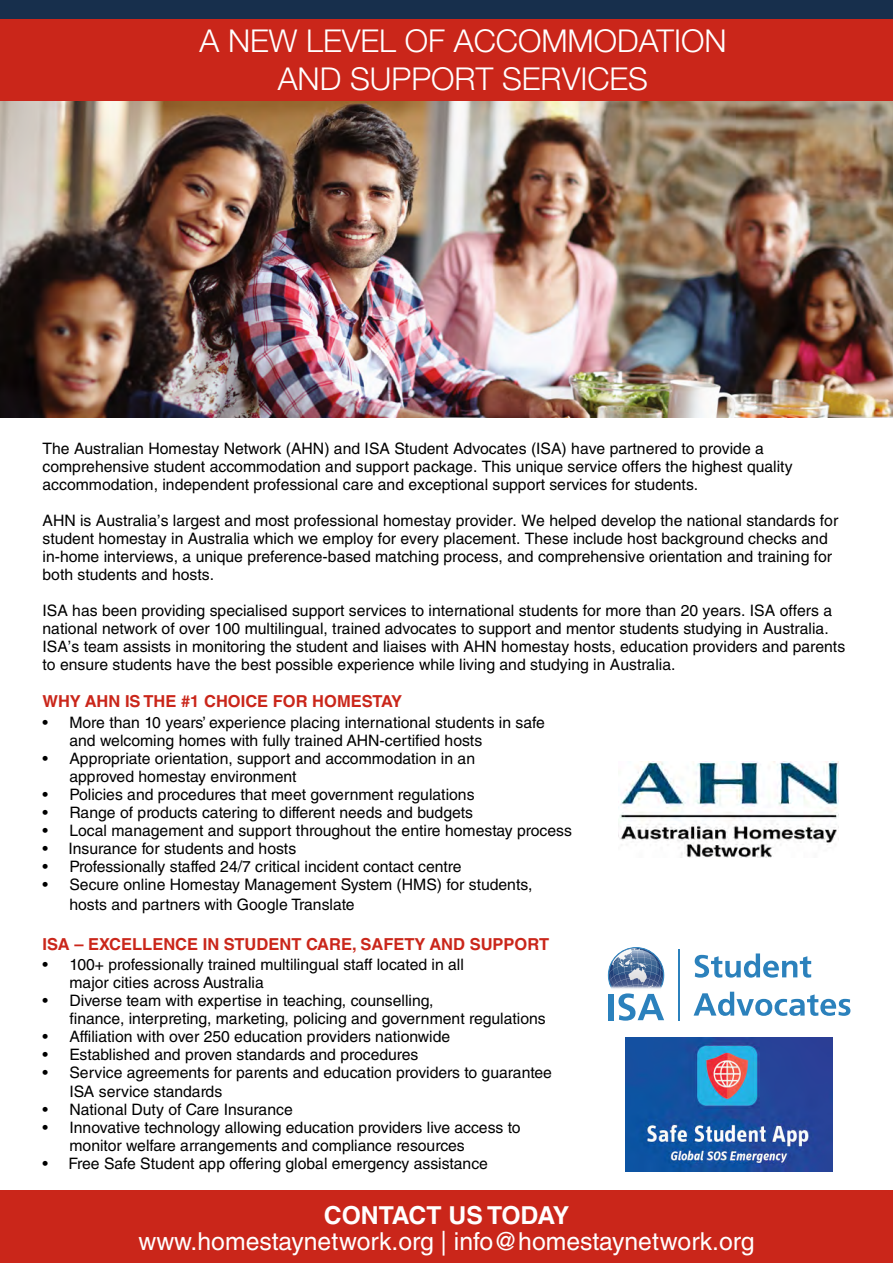
<style>
.page{position:relative;width:893px;height:1263px;background:#fff}
.page>*{position:absolute;margin:0;border:0;box-sizing:border-box;transform-origin:0 0}
.t1{font:300 31.5px/37.8px "Helvetica Neue LT Std";color:#fff;text-align:center}
.t2{font:24.75px "Helvetica LT Std";color:#fff}
.t3{font:700 24.75px "Helvetica LT Std";color:#fff}
.t4{font:700 16.5px "Helvetica LT Std";color:#ca261a}
.t5{font:15.75px/18px "Helvetica LT Std";color:#000}
</style>
<div class="page">
<div style="left:0;top:0;width:893px;height:19px;background:#172f4c"></div>
<div style="left:0;top:1191px;width:893px;height:72px;background:#ca261a"></div>
<img style="left:0;top:100px;width:893px;height:318px">
<div style="left:0;top:19px;width:893px;height:81px;background:#ca261a"></div>
<img style="left:619px;top:761px;width:220px;height:97px">
<hr style="left:678px;top:949px;width:2px;height:71px;background:#2b81bd">
<svg style="left:608px;top:947px;width:56px;height:74px"></svg>
<svg style="left:695px;top:953px;width:116px;height:25px"></svg>
<svg style="left:694px;top:992px;width:156px;height:24px"></svg>
<img style="left:626px;top:1037px;width:207px;height:134px">
<h1 class="t1" style="left:199px;top:22px;width:529px">A NEW LEVEL OF ACCOMMODATION<br>AND SUPPORT SERVICES</h1>
<p class="t5" style="left:43px;top:439px;width:751px">The Australian Homestay Network (AHN) and ISA Student Advocates (ISA) have partnered to provide a comprehensive student accommodation and support package. This unique service offers the highest quality accommodation, independent professional care and exceptional support services for students.</p>
<p class="t5" style="left:43px;top:511px;width:797px">AHN is Australia’s largest and most professional homestay provider. We helped develop the national standards for student homestay in Australia which we employ for every placement. These include host background checks and in-home interviews, a unique preference-based matching process, and comprehensive orientation and training for both students and hosts.</p>
<p class="t5" style="left:43px;top:601px;width:804px">ISA has been providing specialised support services to international students for more than 20 years. ISA offers a national network of over 100 multilingual, trained advocates to support and mentor students studying in Australia.<br>ISA’s team assists in monitoring the student and liaises with AHN homestay hosts, education providers and parents to ensure students have the best possible experience while living and studying in Australia.</p>
<p class="t4" style="left:42px;top:691px;width:361px">WHY AHN IS THE #1 CHOICE FOR HOMESTAY</p>
<p class="t5" style="left:69px;top:713px;width:477px;text-indent:-27px">• More than 10 years’ experience placing international students in safe and welcoming homes with fully trained AHN-certified hosts</p>
<p class="t5" style="left:69px;top:749px;width:407px;text-indent:-27px">• Appropriate orientation, support and accommodation in an approved homestay environment</p>
<p class="t5" style="left:42px;top:785px;width:434px">• Policies and procedures that meet government regulations</p>
<p class="t5" style="left:42px;top:803px;width:432px">• Range of products catering to different needs and budgets</p>
<p class="t5" style="left:42px;top:821px;width:531px">• Local management and support throughout the entire homestay process</p>
<p class="t5" style="left:42px;top:839px;width:255px">• Insurance for students and hosts</p>
<p class="t5" style="left:42px;top:857px;width:421px">• Professionally staffed 24/7 critical incident contact centre</p>
<p class="t5" style="left:69px;top:875px;width:464px;line-height:19.8px;text-indent:-27px">• Secure online Homestay Management System (HMS) for students, hosts and partners with Google Translate</p>
<p class="t4" style="left:42px;top:934px;width:508px">ISA – EXCELLENCE IN STUDENT CARE, SAFETY AND SUPPORT</p>
<p class="t5" style="left:69px;top:956px;width:396px;text-indent:-27px">• 100+ professionally trained multilingual staff located in all major cities across Australia</p>
<p class="t5" style="left:69px;top:992px;width:478px;text-indent:-27px">• Diverse team with expertise in teaching, counselling,<br>finance, interpreting, marketing, policing and government regulations</p>
<p class="t5" style="left:42px;top:1028px;width:409px">• Affiliation with over 250 education providers nationwide</p>
<p class="t5" style="left:42px;top:1046px;width:378px">• Established and proven standards and procedures</p>
<p class="t5" style="left:69px;top:1064px;width:484px;text-indent:-27px">• Service agreements for parents and education providers to guarantee<br>ISA service standards</p>
<p class="t5" style="left:42px;top:1100px;width:252px">• National Duty of Care Insurance</p>
<p class="t5" style="left:69px;top:1118px;width:453px;text-indent:-27px">• Innovative technology allowing education providers live access to monitor welfare arrangements and compliance resources</p>
<p class="t5" style="left:42px;top:1154px;width:447px">• Free Safe Student app offering global emergency assistance</p>
<h2 class="t3" style="left:324px;top:1200px;width:247px">CONTACT US TODAY</h2>
<h2 class="t2" style="left:139px;top:1227px;width:617px">www.homestaynetwork.org | info@homestaynetwork.org</h2>
</div>
